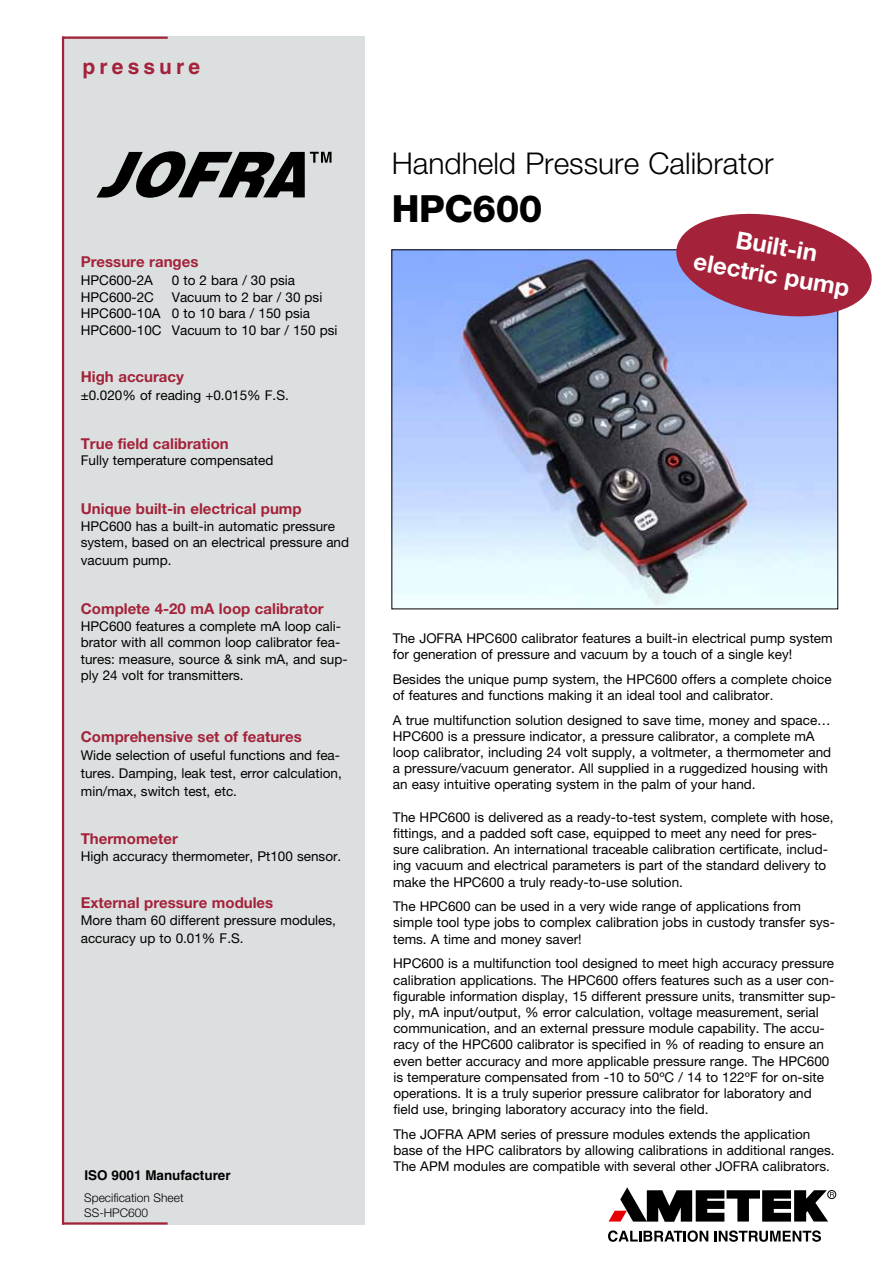
<style>
.page{position:relative;width:893px;height:1263px;background:#fff}
.page>*{position:absolute;margin:0;border:0;box-sizing:border-box;transform-origin:0 0}
.t1{font:800 37.5px "Helvetica Neue";letter-spacing:-.01em;color:#000}
.t2{font:300 30px "Helvetica Neue";color:#000}
.t3{font:700 24px/28.8px "Helvetica Neue";color:#fff;text-align:center}
.t4{font:700 21px "Helvetica";letter-spacing:.2em;color:#a4223a}
.t5{font:700 15px "Helvetica Neue";color:#a4223a}
.t6{font:13.5px/16.2px "Helvetica Neue";color:#000}
.t7{font:700 13.5px "Helvetica";color:#000}
.t8{font:300 12px/15px "Helvetica Neue";color:#000}
.s1{font-family:"Helvetica"}
</style>
<div class="page">
<div style="left:63px;top:37px;width:302px;height:1187px;background:#dcdfe0"></div>
<svg style="left:608px;top:1230px;width:100px;height:12px"></svg>
<svg style="left:714px;top:1230px;width:107px;height:12px"></svg>
<div style="left:827px;top:1190px;width:9px;height:9px;border:1px solid #000;border-radius:50%"></div>
<svg style="left:609px;top:1187px;width:225px;height:35px"></svg>
<hr style="left:62px;top:38px;width:2px;height:1185px;background:#a4223a">
<hr style="left:63px;top:37px;width:104px;height:2px;background:#a4223a">
<hr style="left:63px;top:1222px;width:104px;height:2px;background:#a4223a">
<svg style="left:96px;top:151px;width:235px;height:47px"></svg>
<img style="left:393px;top:251px;width:443px;height:356px">
<svg style="left:672px;top:213px;width:200px;height:110px;background:#ae5976"></svg>
<h3 class="t4" style="left:82px;top:54px;width:119px">pressure</h3>
<p class="t5" style="left:81px;top:253px;width:119px">Pressure ranges</p>
<p class="t6" style="left:81px;top:272px;width:74px">HPC600-2A</p>
<p class="t6" style="left:172px;top:272px;width:125px">0 to 2 bara / 30 psia</p>
<p class="t6" style="left:81px;top:289px;width:75px">HPC600-2C</p>
<p class="t6" style="left:81px;top:289px;width:258px;text-indent:91px">Vacuum to 2 bar / 30 psi<br>HPC600-10A 0 to 10 bara / 150 psia<br>HPC600-10C Vacuum to 10 bar / 150 psi</p>
<p class="t5" style="left:81px;top:368px;width:105px">High accuracy</p>
<p class="t6" style="left:81px;top:387px;width:210px"><span class="s1">±</span>0.020% of reading +0.015% F.S.</p>
<p class="t5" style="left:81px;top:434px;width:149px">True field calibration</p>
<p class="t6" style="left:81px;top:452px;width:194px">Fully temperature compensated</p>
<p class="t5" style="left:81px;top:500px;width:222px">Unique built-in electrical pump</p>
<p class="t6" style="left:81px;top:517px;width:270px">HPC600 has a built-in automatic pressure system, based on an electrical pressure and</p>
<p class="t6" style="left:81px;top:552px;width:92px">vacuum pump.</p>
<p class="t5" style="left:81px;top:599px;width:244px">Complete 4-20 mA loop calibrator</p>
<p class="t6" style="left:81px;top:617px;width:268px">HPC600 features a complete mA loop cali&shy;brator with all common loop calibrator fea&shy;tures: measure, source &amp; sink mA, and sup&shy;ply 24 volt for transmitters.</p>
<p class="t5" style="left:81px;top:727px;width:222px">Comprehensive set of features</p>
<p class="t6" style="left:81px;top:745px;width:262px;line-height:18px">Wide selection of useful functions and fea&shy;tures. Damping, leak test, error calculation, min/max, switch test, etc.</p>
<p class="t5" style="left:81px;top:830px;width:99px">Thermometer</p>
<p class="t6" style="left:81px;top:848px;width:262px">High accuracy thermometer, Pt100 sensor.</p>
<p class="t5" style="left:81px;top:893px;width:194px">External pressure modules</p>
<p class="t6" style="left:81px;top:910px;width:257px;line-height:18px">More tham 60 different pressure modules, accuracy up to 0.01% F.S.</p>
<p class="t7" style="left:85px;top:1167px;width:148px">ISO 9001 Manufacturer</p>
<p class="t8" style="left:84px;top:1190px;width:101px">Specification Sheet<br>SS-HPC600</p>
<h2 class="t2" style="left:392px;top:145px;width:383px">Handheld Pressure Calibrator</h2>
<h1 class="t1" style="left:392px;top:186px;width:152px">HPC600</h1>
<h3 class="t3" style="left:702px;top:218px;width:159px;rotate:10deg">Built-in electric pump</h3>
<p class="t6" style="left:393px;top:630px;width:441px">The JOFRA HPC600 calibrator features a built-in electrical pump system for generation of pressure and vacuum by a touch of a single key!</p>
<p class="t6" style="left:393px;top:670px;width:440px">Besides the unique pump system, the HPC600 offers a complete choice of features and functions making it an ideal tool and calibrator.</p>
<p class="t6" style="left:393px;top:711px;width:440px">A true multifunction solution designed to save time, money and space… HPC600 is a pressure indicator, a pressure calibrator, a complete mA loop calibrator, including 24 volt supply, a voltmeter, a thermometer and a pressure/vacuum generator. All supplied in a ruggedized housing with an easy intuitive operating system in the palm of your hand.</p>
<p class="t6" style="left:393px;top:809px;width:442px">The HPC600 is delivered as a ready-to-test system, complete with hose, fittings, and a padded soft case, equipped to meet any need for pres&shy;sure calibration. An international traceable calibration certificate, includ&shy;ing vacuum and electrical parameters is part of the standard delivery to make the HPC600 a truly ready-to-use solution.</p>
<p class="t6" style="left:393px;top:898px;width:443px">The HPC600 can be used in a very wide range of applications from simple tool type jobs to complex calibration jobs in custody transfer sys&shy;tems. A time and money saver!</p>
<p class="t6" style="left:393px;top:955px;width:444px">HPC600 is a multifunction tool designed to meet high accuracy pressure calibration applications. The HPC600 offers features such as a user con&shy;figurable information display, 15 different pressure units, transmitter sup&shy;ply, mA input/output, % error calculation, voltage measurement, serial communication, and an external pressure module capability. The accu&shy;racy of the HPC600 calibrator is specified in % of reading to ensure an even better accuracy and more applicable pressure range. The HPC600 is temperature compensated from -10 to 50ºC / 14 to 122ºF for on-site operations. It is a truly superior pressure calibrator for laboratory and field use, bringing laboratory accuracy into the field.</p>
<p class="t6" style="left:394px;top:1126px;width:443px">The JOFRA APM series of pressure modules extends the application base of the HPC calibrators by allowing calibrations in additional ranges.<br>The APM modules are compatible with several other JOFRA calibrators.</p>
</div>
